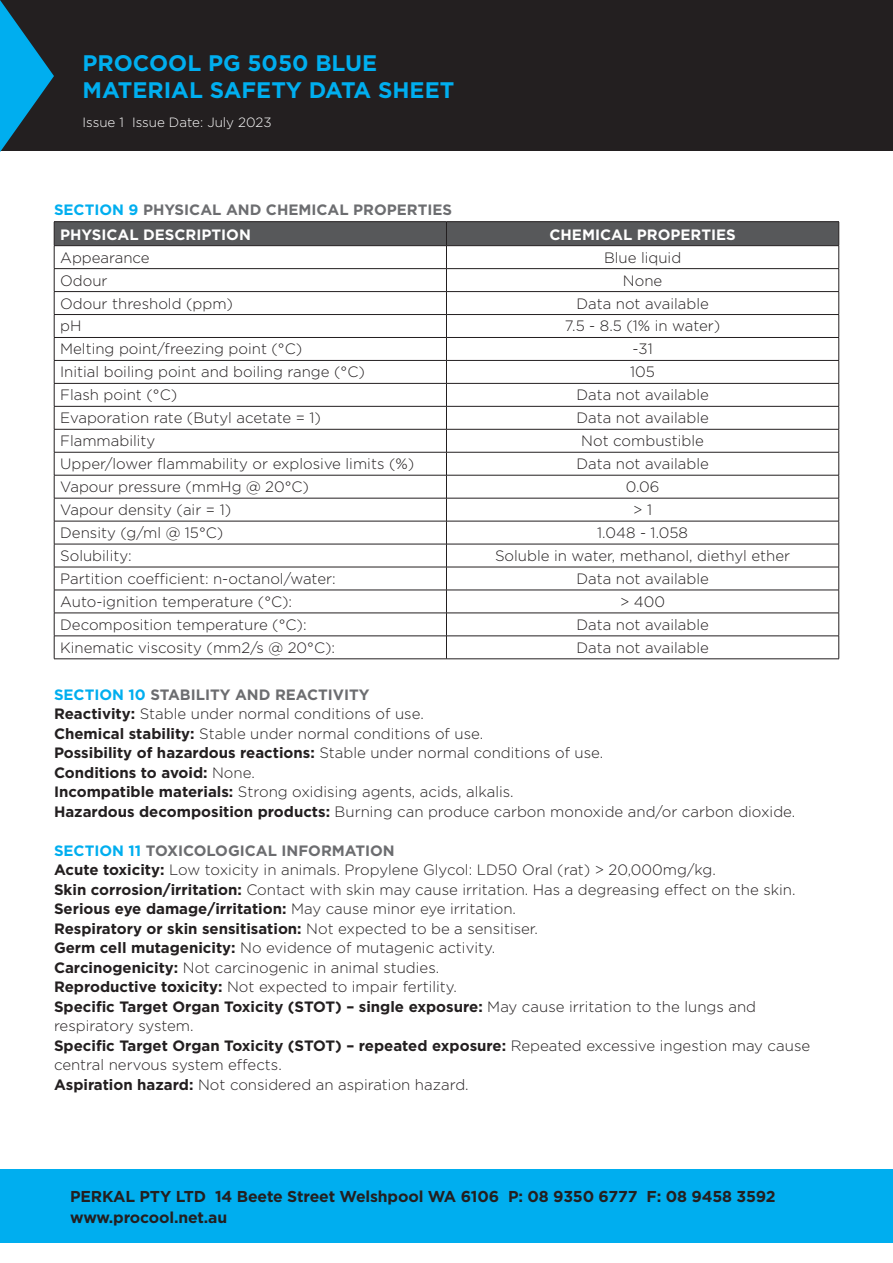
<style>
.page{position:relative;width:893px;height:1263px;background:#fff}
.page>*{position:absolute;margin:0;border:0;box-sizing:border-box;transform-origin:0 0}
.t1{font:700 22.5px/27px "Gotham";color:#00aeef}
.t2{font:700 15.75px/20.4px "Gotham";letter-spacing:-.01em;color:#231f20}
.t3{font:300 15px/19.5px "Gotham";color:#231f20}
.t4{font:700 15px/24.2px "Gotham";color:#6c6d70}
.t5{font:700 15px "Gotham";color:#fff}
.t6{font:300 13.35px "Gotham";color:#fff}
.s1{color:#00aeef}
.s2{color:#fff}
.s3{font-weight:700;color:#00aeef}
.s4{font-weight:700;color:#6c6d70}
.s5{font-weight:700}
</style>
<div class="page">
<div style="left:0;top:1169px;width:893px;height:74px;background:#00aeef"></div>
<div style="left:0;top:0;width:893px;height:151px;background:#231f20"></div>
<svg style="left:0;top:0;width:54px;height:152px"></svg>
<hr style="left:54px;top:221px;width:392px;height:1px;background:#231f20">
<hr style="left:446px;top:221px;width:393px;height:1px;background:#231f20">
<svg style="left:54px;top:222px;width:785px;height:436px"></svg>
<hr style="left:54px;top:658px;width:392px;height:1px;background:#231f20">
<hr style="left:446px;top:658px;width:393px;height:1px;background:#231f20">
<h1 class="t1" style="left:82px;top:49px;width:373px">PROCOOL PG 5050 BLUE<br>MATERIAL SAFETY DATA SHEET</h1>
<p class="t6" style="left:82px;top:114px;width:191px">Issue 1 Issue Date: July 2023</p>
<p class="t4" style="left:60px;top:198px;width:393px;text-indent:-6px"><span class="s1">SECTION 9</span> PHYSICAL AND CHEMICAL PROPERTIES<br><span class="s2">PHYSICAL DESCRIPTION</span></p>
<p class="t5" style="left:549px;top:224px;width:188px">CHEMICAL PROPERTIES</p>
<p class="t3" style="left:60px;top:247px;width:91px">Appearance</p>
<p class="t3" style="left:604px;top:247px;width:79px">Blue liquid</p>
<p class="t3" style="left:60px;top:270px;width:49px">Odour</p>
<p class="t3" style="left:623px;top:270px;width:41px">None</p>
<p class="t3" style="left:60px;top:293px;width:174px">Odour threshold (ppm)</p>
<p class="t3" style="left:576px;top:293px;width:134px">Data not available</p>
<p class="t3" style="left:60px;top:316px;width:23px">pH</p>
<p class="t3" style="left:565px;top:316px;width:157px">7.5 - 8.5 (1% in water)</p>
<p class="t3" style="left:60px;top:339px;width:244px">Melting point/freezing point (°C)</p>
<p class="t3" style="left:633px;top:339px;width:22px">-31</p>
<p class="t3" style="left:60px;top:362px;width:306px">Initial boiling point and boiling range (°C)</p>
<p class="t3" style="left:630px;top:362px;width:26px">105</p>
<p class="t3" style="left:60px;top:385px;width:118px">Flash point (°C)</p>
<p class="t3" style="left:576px;top:385px;width:134px">Data not available</p>
<p class="t3" style="left:60px;top:408px;width:262px">Evaporation rate (Butyl acetate = 1)</p>
<p class="t3" style="left:576px;top:408px;width:134px">Data not available</p>
<p class="t3" style="left:60px;top:431px;width:97px">Flammability</p>
<p class="t3" style="left:581px;top:431px;width:124px">Not combustible</p>
<p class="t3" style="left:60px;top:454px;width:356px">Upper/lower flammability or explosive limits (%)</p>
<p class="t3" style="left:576px;top:454px;width:134px">Data not available</p>
<p class="t3" style="left:60px;top:477px;width:250px">Vapour pressure (mmHg @ 20°C)</p>
<p class="t3" style="left:626px;top:477px;width:35px">0.06</p>
<p class="t3" style="left:60px;top:500px;width:172px">Vapour density (air = 1)</p>
<p class="t3" style="left:633px;top:500px;width:20px">&gt; 1</p>
<p class="t3" style="left:60px;top:523px;width:165px">Density (g/ml @ 15°C)</p>
<p class="t3" style="left:597px;top:523px;width:92px">1.048 - 1.058</p>
<p class="t3" style="left:60px;top:545px;width:73px">Solubility:</p>
<p class="t3" style="left:495px;top:545px;width:297px">Soluble in water, methanol, diethyl ether</p>
<p class="t3" style="left:60px;top:568px;width:277px">Partition coefficient: n-octanol/water:</p>
<p class="t3" style="left:576px;top:568px;width:134px">Data not available</p>
<p class="t3" style="left:60px;top:591px;width:234px">Auto-ignition temperature (°C):</p>
<p class="t3" style="left:620px;top:591px;width:47px">&gt; 400</p>
<p class="t3" style="left:60px;top:614px;width:248px">Decomposition temperature (°C):</p>
<p class="t3" style="left:576px;top:614px;width:134px">Data not available</p>
<p class="t3" style="left:60px;top:637px;width:276px">Kinematic viscosity (mm2/s @ 20°C):</p>
<p class="t3" style="left:576px;top:637px;width:134px">Data not available</p>
<p class="t3" style="left:54px;top:684px;width:743px"><span class="s3">SECTION 10</span> <span class="s4">STABILITY AND REACTIVITY<br></span><span class="s5">Reactivity:</span> Stable under normal conditions of use.<br><span class="s5">Chemical stability:</span> Stable under normal conditions of use.<br><span class="s5">Possibility of hazardous reactions:</span> Stable under normal conditions of use.<br><span class="s5">Conditions to avoid:</span> None.<br><span class="s5">Incompatible materials:</span> Strong oxidising agents, acids, alkalis.<br><span class="s5">Hazardous decomposition products:</span> Burning can produce carbon monoxide and/or carbon dioxide.</p>
<p class="t3" style="left:54px;top:840px;width:758px"><span class="s3">SECTION 11</span> <span class="s4">TOXICOLOGICAL INFORMATION<br></span><span class="s5">Acute toxicity:</span> Low toxicity in animals. Propylene Glycol: LD50 Oral (rat) &gt; 20,000mg/kg.<br><span class="s5">Skin corrosion/irritation:</span> Contact with skin may cause irritation. Has a degreasing effect on the skin.<br><span class="s5">Serious eye damage/irritation:</span> May cause minor eye irritation.<br><span class="s5">Respiratory or skin sensitisation:</span> Not expected to be a sensitiser.<br><span class="s5">Germ cell mutagenicity:</span> No evidence of mutagenic activity.<br><span class="s5">Carcinogenicity:</span> Not carcinogenic in animal studies.<br><span class="s5">Reproductive toxicity:</span> Not expected to impair fertility.<br><span class="s5">Specific Target Organ Toxicity (STOT) – single exposure:</span> May cause irritation to the lungs and respiratory system.<br><span class="s5">Specific Target Organ Toxicity (STOT) – repeated exposure:</span> Repeated excessive ingestion may cause central nervous system effects.<br><span class="s5">Aspiration hazard:</span> Not considered an aspiration hazard.</p>
<p class="t2" style="left:70px;top:1186px;width:707px">PERKAL PTY LTD 14 Beete Street Welshpool WA 6106 P: 08 9350 6777 F: 08 9458 3592 www.procool.net.au</p>
</div>
